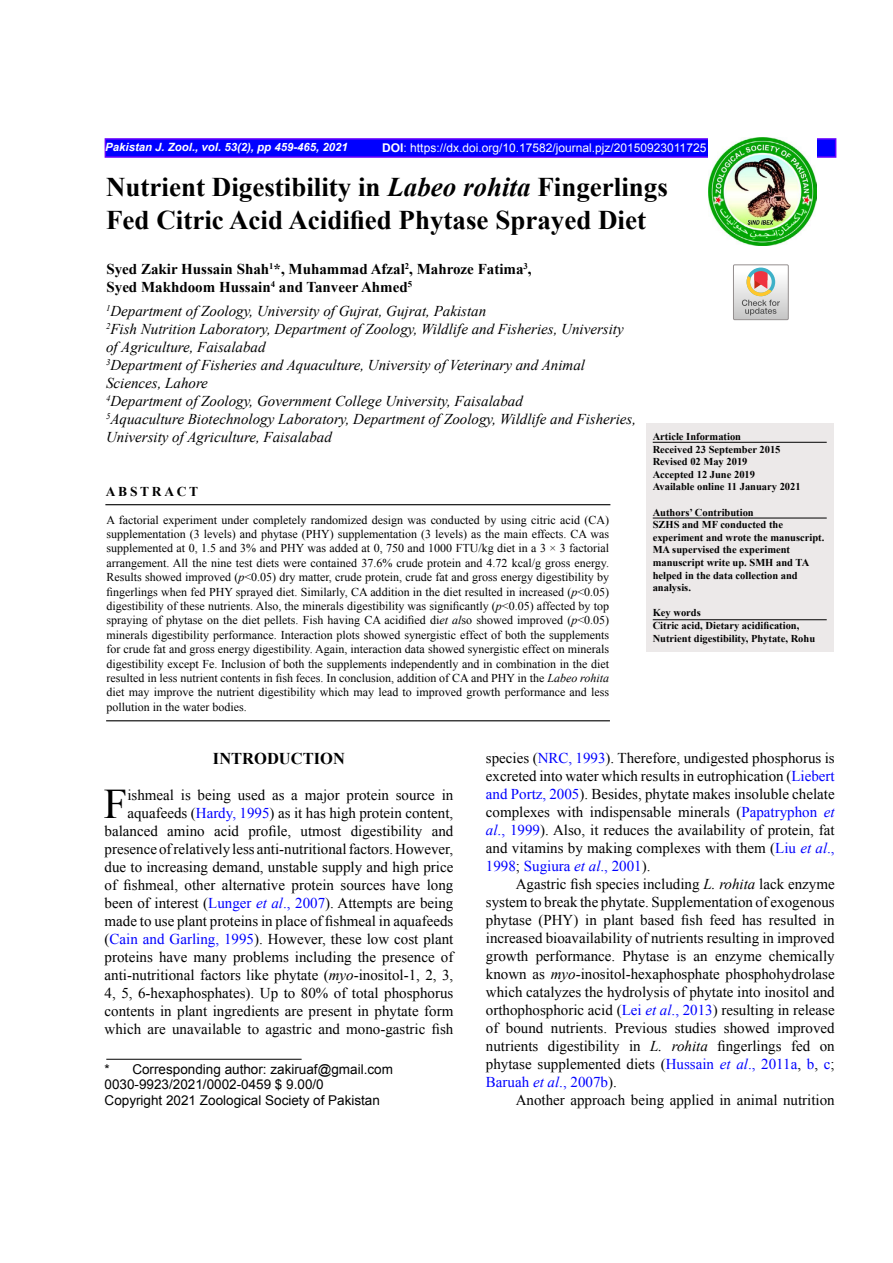
<style>
.page{position:relative;width:893px;height:1263px;background:#fff}
.page>*{position:absolute;margin:0;border:0;box-sizing:border-box;transform-origin:0 0}
.t1{font:42.15px "Times New Roman";color:#000}
.t2{font:700 27px/32.4px "Times New Roman";color:#000}
.t3{font:700 16.5px "Times New Roman";color:#000}
.t4{font:15px/18px "Times New Roman";color:#000;text-align:justify}
.t5{font:italic 15px/18px "Times New Roman";color:#000}
.t6{font:700 15px/18px "Times New Roman";color:#000}
.t7{font:13.5px/15.9px "Arial";color:#000}
.t8{font:700 13.5px "Times New Roman";letter-spacing:.2em;color:#000}
.t9{font:12px/14.4px "Times New Roman";color:#000;text-align:justify}
.t10{font:12px "Arial";color:#fff}
.t11{font:italic 700 11.4px "Arial";color:#fff}
.t12{font:700 10.5px/12.6px "Times New Roman";color:#000}
.s1{font-weight:700}
.s2{font-style:italic}
.s3{color:#00f}
.s4{font-style:italic;color:#00f}
</style>
<div class="page">
<svg style="left:733px;top:265px;width:55px;height:55px"></svg>
<div style="left:105px;top:138px;width:731px;height:20px;background:#00f;border:2px solid #60f"></div>
<img style="left:708px;top:138px;width:108px;height:108px">
<div style="left:646px;top:423px;width:187px;height:228px;background:#ece9e9"></div>
<hr style="left:653px;top:518px;width:174px;height:1px;background:#000">
<hr style="left:105px;top:504px;width:505px;height:1px;background:#000">
<hr style="left:106px;top:720px;width:504px;height:1px;background:#000">
<hr style="left:653px;top:442px;width:174px;height:1px;background:#000">
<hr style="left:106px;top:1059px;width:196px;height:1px;background:#000">
<hr style="left:653px;top:619px;width:174px;height:1px;background:#000">
<p class="t11" style="left:105px;top:139px;width:244px">Pakistan J. Zool., vol. 53(2), pp 459-465, 2021</p>
<p class="t10" style="left:382px;top:140px;width:326px"><span class="s1">DOI</span>: https://dx.doi.org/10.17582/journal.pjz/20150923011725</p>
<h2 class="t2" style="left:106px;top:171px;width:563px">Nutrient Digestibility in <span class="s2">Labeo rohita</span> Fingerlings<br>Fed Citric Acid Acidified Phytase Sprayed Diet</h2>
<p class="t6" style="left:106px;top:259px;width:427px">Syed Zakir Hussain Shah<sup>1</sup>*, Muhammad Afzal<sup>2</sup>, Mahroze Fatima<sup>3</sup>,<br>Syed Makhdoom Hussain<sup>4</sup> and Tanveer Ahmed<sup>5</sup></p>
<p class="t5" style="left:106px;top:302px;width:532px"><sup>1</sup>Department of Zoology, University of Gujrat, Gujrat, Pakistan<br><sup>2</sup>Fish Nutrition Laboratory, Department of Zoology, Wildlife and Fisheries, University of Agriculture, Faisalabad<br><sup>3</sup>Department of Fisheries and Aquaculture, University of Veterinary and Animal Sciences, Lahore<br><sup>4</sup>Department of Zoology, Government College University, Faisalabad<br><sup>5</sup>Aquaculture Biotechnology Laboratory, Department of Zoology, Wildlife and Fisheries, University of Agriculture, Faisalabad</p>
<p class="t12" style="left:653px;top:430px;width:149px">Article Information<br>Received 23 September 2015<br>Revised 02 May 2019<br>Accepted 12 June 2019<br>Available online 11 January 2021</p>
<p class="t12" style="left:653px;top:506px;width:173px">Authors’ Contribution<br>SZHS and MF conducted the experiment and wrote the manuscript.<br>MA supervised the experiment manuscript write up. SMH and TA helped in the data collection and analysis.</p>
<p class="t12" style="left:653px;top:606px;width:164px">Key words<br>Citric acid, Dietary acidification,<br>Nutrient digestibility, Phytate, Rohu</p>
<p class="t8" style="left:106px;top:482px;width:94px">ABSTRACT</p>
<p class="t9" style="left:107px;top:512px;width:504px">A factorial experiment under completely randomized design was conducted by using citric acid (CA) supplementation (3 levels) and phytase (PHY) supplementation (3 levels) as the main effects. CA was supplemented at 0, 1.5 and 3% and PHY was added at 0, 750 and 1000 FTU/kg diet in a 3 × 3 factorial arrangement. All the nine test diets were contained 37.6% crude protein and 4.72 kcal/g gross energy.<br>Results showed improved (<span class="s2">p</span>&lt;0.05) dry matter, crude protein, crude fat and gross energy digestibility by fingerlings when fed PHY sprayed diet. Similarly, CA addition in the diet resulted in increased (<span class="s2">p</span>&lt;0.05) digestibility of these nutrients. Also, the minerals digestibility was significantly (<span class="s2">p</span>&lt;0.05) affected by top spraying of phytase on the diet pellets. Fish having CA acidified di<span class="s2">et al</span>so showed improved (<span class="s2">p</span>&lt;0.05) minerals digestibility performance. Interaction plots showed synergistic effect of both the supplements for crude fat and gross energy digestibility. Again, interaction data showed synergistic effect on minerals digestibility except Fe. Inclusion of both the supplements independently and in combination in the diet resulted in less nutrient contents in fish feces. In conclusion, addition of CA and PHY in the <span class="s2">Labeo rohita </span>diet may improve the nutrient digestibility which may lead to improved growth performance and less pollution in the water bodies.</p>
<p class="t3" style="left:213px;top:747px;width:133px">INTRODUCTION</p>
<h1 class="t1" style="left:104px;top:775px;width:25px">F</h1>
<p class="t4" style="left:486px;top:749px;width:350px">species (<span class="s3">NRC, 1993</span>). Therefore, undigested phosphorus is excreted into water which results in eutrophication (<span class="s3">Liebert and Portz, 2005</span>). Besides, phytate makes insoluble chelate complexes with indispensable minerals (<span class="s3">Papatryphon</span> <span class="s4">et al</span><span class="s3">., 1999</span>). Also, it reduces the availability of protein, fat and vitamins by making complexes with them (<span class="s3">Liu</span> <span class="s4">et al</span><span class="s3">., 1998</span>; <span class="s3">Sugiura</span> <span class="s4">et al</span><span class="s3">., 2001</span>).</p>
<p class="t4" style="left:486px;top:875px;width:350px;text-indent:30px">Agastric fish species including <span class="s2">L. rohita</span> lack enzyme system to break the phytate. Supplementation of exogenous phytase (PHY) in plant based fish feed has resulted in increased bioavailability of nutrients resulting in improved growth performance. Phytase is an enzyme chemically known as <span class="s2">myo</span>-inositol-hexaphosphate phosphohydrolase which catalyzes the hydrolysis of phytate into inositol and orthophosphoric acid (<span class="s3">Lei</span> <span class="s4">et al</span><span class="s3">., 2013</span>) resulting in release of bound nutrients. Previous studies showed improved nutrients digestibility in <span class="s2">L. rohita</span> fingerlings fed on phytase supplemented diets (<span class="s3">Hussain</span> <span class="s4">et al</span><span class="s3">., 2011a</span>, <span class="s3">b</span>, <span class="s3">c</span>; <span class="s3">Baruah</span> <span class="s4">et al</span><span class="s3">., 2007b</span>).</p>
<p class="t4" style="left:516px;top:1091px;width:320px">Another approach being applied in animal nutrition</p>
<p class="t4" style="left:105px;top:786px;width:350px;text-align:right">ishmeal is being used as a major protein source in aquafeeds (<span class="s3">Hardy, 1995</span>) as it has high protein content, balanced amino acid profile, utmost digestibility and presence of relatively less anti-nutritional factors. However, due to increasing demand, unstable supply and high price of fishmeal, other alternative protein sources have long been of interest (<span class="s3">Lunger</span> <span class="s4">et al</span><span class="s3">., 2007</span>). Attempts are being made to use plant proteins in place of fishmeal in aquafeeds (<span class="s3">Cain and Garling, 1995</span>). However, these low cost plant proteins have many problems including the presence of anti-nutritional factors like phytate (<span class="s2">myo</span>-inositol-1, 2, 3, 4, 5, 6-hexaphosphates). Up to 80% of total phosphorus contents in plant ingredients are present in phytate form which are unavailable to agastric and mono-gastric fish</p>
<p class="t7" style="left:105px;top:1061px;width:290px">* Corresponding author: zakiruaf@gmail.com<br>0030-9923/2021/0002-0459 $ 9.00/0<br>Copyright 2021 Zoological Society of Pakistan</p>
</div>
